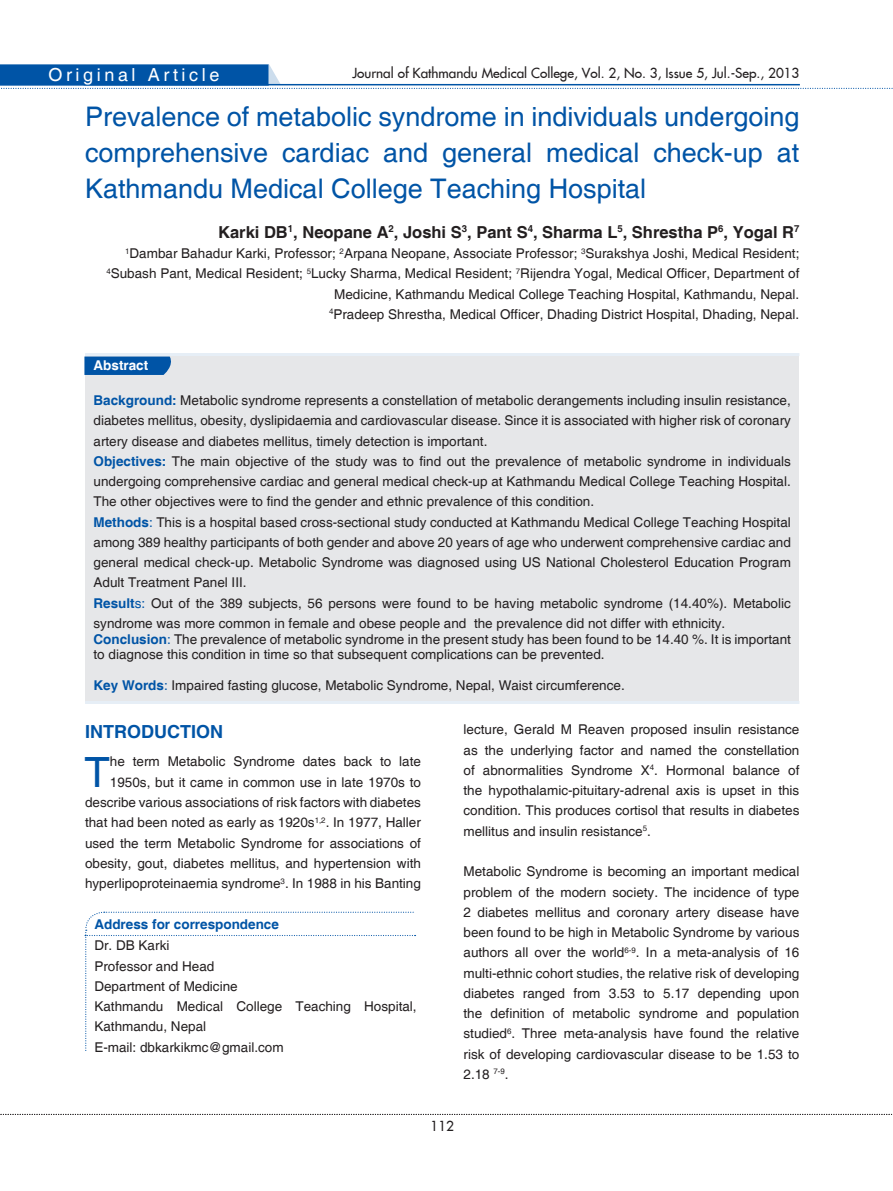
<style>
.page{position:relative;width:893px;height:1191px;background:#fff}
.page>*{position:absolute;margin:0;border:0;box-sizing:border-box;transform-origin:0 0}
.Body_Tex{font:41.7px "Helvetica";color:#0054a6}
.Heading{font:27px/36px "Helvetica";color:#0054a6;text-align:justify}
.t1{font:18px "Helvetica";letter-spacing:.2em;color:#fff}
.Subhead{font:700 18px "Helvetica";color:#0054a6}
.Body_Tex-2{font:700 16.5px "Helvetica";color:#231f20}
.Body_Tex-3{font:13.5px/20.2px "Helvetica";color:#231f20;text-align:justify}
.t2{font:13.5px "Futura FC";color:#231f20}
.Body_Tex-4{font:700 13.5px "Helvetica";color:#0054a6}
.t3{font:700 13.5px "Helvetica";color:#fff}
.s1{font-weight:700;color:#0054a6}
.s2{color:#0054a6}
</style>
<div class="page">
<svg style="left:0;top:1113px;width:893px;height:2px"></svg>
<div style="left:85px;top:355px;width:714px;height:347px;background:#e6e7e9"></div>
<svg style="left:84px;top:356px;width:87px;height:19px;background:#0d5caa"></svg>
<svg style="left:0;top:64px;width:893px;height:25px"></svg>
<hr style="left:84px;top:84px;width:716px;height:1px;background:#0054a6">
<hr style="left:85px;top:353px;width:714px;height:3px;background:#e6eef6">
<hr style="left:85px;top:701px;width:714px;height:3px;background:#e6eef6">
<svg style="left:85px;top:911px;width:331px;height:140px"></svg>
<p class="t2" style="left:352px;top:64px;width:448px">Journal of Kathmandu Medical College, Vol. 2, No. 3, Issue 5, Jul.-Sep., 2013</p>
<p class="Heading" style="left:85px;top:99px;width:716px">Prevalence of metabolic syndrome in individuals undergoing comprehensive cardiac and general medical check-up at Kathmandu Medical College Teaching Hospital</p>
<p class="Body_Tex-2" style="left:218px;top:222px;width:583px">Karki DB<sup>1</sup>, Neopane A<sup>2</sup>, Joshi S<sup>3</sup>, Pant S<sup>4</sup>, Sharma L<sup>5</sup>, Shrestha P<sup>6</sup>, Yogal R<sup>7</sup></p>
<p class="Body_Tex-3" style="left:106px;top:244px;width:694px;text-align:right"><sup>1</sup>Dambar Bahadur Karki, Professor; <sup>2</sup>Arpana Neopane, Associate Professor; <sup>3</sup>Surakshya Joshi, Medical Resident;<br><sup>4</sup>Subash Pant, Medical Resident; <sup>5</sup>Lucky Sharma, Medical Resident; <sup>7</sup>Rijendra Yogal, Medical Officer, Department of<br>Medicine, Kathmandu Medical College Teaching Hospital, Kathmandu, Nepal.</p>
<p class="Body_Tex-3" style="left:329px;top:304px;width:472px"><sup>4</sup>Pradeep Shrestha, Medical Officer, Dhading District Hospital, Dhading, Nepal.</p>
<p class="t1" style="left:48px;top:64px;width:173px">Original Article</p>
<p class="t3" style="left:94px;top:357px;width:56px">Abstract</p>
<p class="Body_Tex-3" style="left:94px;top:391px;width:699px"><span class="s1">Background:</span> Metabolic syndrome represents a constellation of metabolic derangements including insulin resistance, diabetes mellitus, obesity, dyslipidaemia and cardiovascular disease. Since it is associated with higher risk of coronary artery disease and diabetes mellitus, timely detection is important.</p>
<p class="Body_Tex-3" style="left:94px;top:451px;width:699px"><span class="s1">Objectives:</span> The main objective of the study was to find out the prevalence of metabolic syndrome in individuals undergoing comprehensive cardiac and general medical check-up at Kathmandu Medical College Teaching Hospital.<br>The other objectives were to find the gender and ethnic prevalence of this condition.</p>
<p class="Body_Tex-3" style="left:94px;top:512px;width:699px"><span class="s1">Methods</span><span class="s2">:</span> This is a hospital based cross-sectional study conducted at Kathmandu Medical College Teaching Hospital among 389 healthy participants of both gender and above 20 years of age who underwent comprehensive cardiac and general medical check-up. Metabolic Syndrome was diagnosed using US National Cholesterol Education Program Adult Treatment Panel III.</p>
<p class="Body_Tex-3" style="left:94px;top:593px;width:699px"><span class="s1">Result</span><span class="s2">s:</span> Out of the 389 subjects, 56 persons were found to be having metabolic syndrome (14.40%). Metabolic syndrome was more common in female and obese people and the prevalence did not differ with ethnicity.</p>
<p class="Body_Tex-3" style="left:94px;top:631px;width:699px;line-height:15.5px"><span class="s1">Conclusion</span><span class="s2">:</span> The prevalence of metabolic syndrome in the present study has been found to be 14.40 %. It is important to diagnose this condition in time so that subsequent complications can be prevented.</p>
<p class="Body_Tex-3" style="left:94px;top:675px;width:533px"><span class="s1">Key Words</span><span class="s2">:</span> Impaired fasting glucose, Metabolic Syndrome, Nepal, Waist circumference.</p>
<p class="Subhead" style="left:85px;top:720px;width:139px">INTRODUCTION</p>
<p class="Body_Tex" style="left:84px;top:748px;width:27px">T</p>
<p class="Body_Tex-3" style="left:85px;top:752px;width:337px;text-align:right">he term Metabolic Syndrome dates back to late 1950s, but it came in common use in late 1970s to describe various associations of risk factors with diabetes that had been noted as early as 1920s<sup>1,2</sup>. In 1977, Haller used the term Metabolic Syndrome for associations of obesity, gout, diabetes mellitus, and hypertension with hyperlipoproteinaemia syndrome<sup>3</sup>. In 1988 in his Banting</p>
<p class="Body_Tex-4" style="left:94px;top:916px;width:186px">Address for correspondence</p>
<p class="Body_Tex-3" style="left:94px;top:936px;width:77px">Dr. DB Karki</p>
<p class="Body_Tex-3" style="left:94px;top:956px;width:122px">Professor and Head</p>
<p class="Body_Tex-3" style="left:94px;top:976px;width:145px">Department of Medicine</p>
<p class="Body_Tex-3" style="left:94px;top:996px;width:324px">Kathmandu Medical College Teaching Hospital,<br>Kathmandu, Nepal</p>
<p class="Body_Tex-3" style="left:94px;top:1037px;width:191px">E-mail: dbkarkikmc@gmail.com</p>
<p class="Body_Tex-3" style="left:463px;top:720px;width:337px">lecture, Gerald M Reaven proposed insulin resistance as the underlying factor and named the constellation of abnormalities Syndrome X<sup>4</sup>. Hormonal balance of the hypothalamic-pituitary-adrenal axis is upset in this condition. This produces cortisol that results in diabetes mellitus and insulin resistance<sup>5</sup>.</p>
<p class="Body_Tex-3" style="left:463px;top:862px;width:337px">Metabolic Syndrome is becoming an important medical problem of the modern society. The incidence of type 2 diabetes mellitus and coronary artery disease have been found to be high in Metabolic Syndrome by various authors all over the world<sup>6-9</sup>. In a meta-analysis of 16 multi-ethnic cohort studies, the relative risk of developing diabetes ranged from 3.53 to 5.17 depending upon the definition of metabolic syndrome and population studied<sup>6</sup>. Three meta-analysis have found the relative risk of developing cardiovascular disease to be 1.53 to 2.18 <sup>7-9</sup>.</p>
<p class="t2" style="left:431px;top:1116px;width:25px">112</p>
</div>
